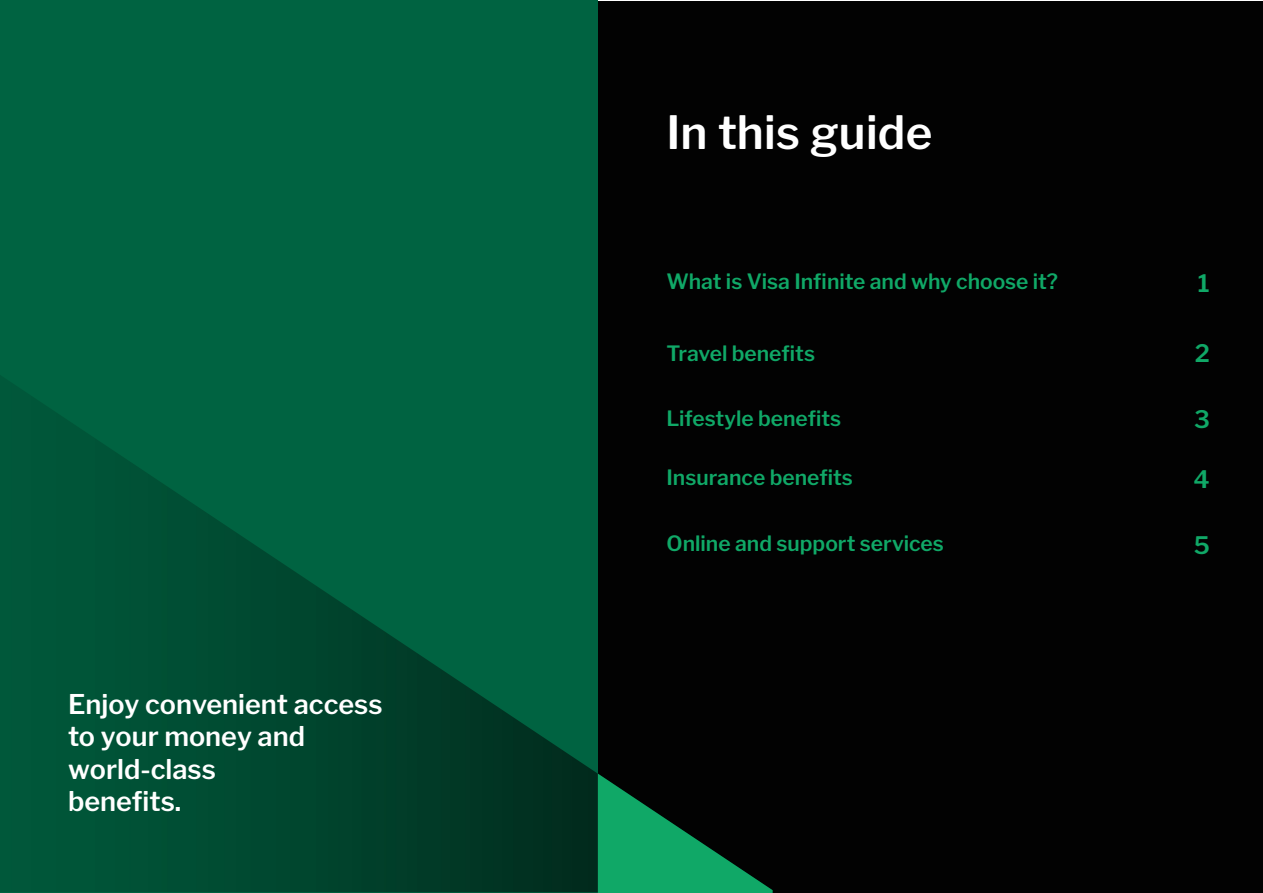
<style>
.page{position:relative;width:1263px;height:893px;background:#fff}
.page>*{position:absolute;margin:0;border:0;box-sizing:border-box;transform-origin:0 0}
.t1{font:600 45.6px "Libre Franklin";letter-spacing:.005em;color:#fff}
.t2{font:600 27px/32.4px "Libre Franklin";color:#fff}
.t3{font:600 24px "Libre Franklin";color:#10a867}
.t4{font:600 21px "Libre Franklin";color:#10a867}
</style>
<div class="page">
<div style="left:1px;top:1px;width:1262px;height:891px;background:#020202"></div>
<div style="left:0;top:0;width:598px;height:893px;background:#006341"></div>
<img style="left:0;top:376px;width:599px;height:516px">
<svg style="left:598px;top:774px;width:175px;height:119px"></svg>
<p class="t2" style="left:68px;top:688px;width:316px">Enjoy convenient access to your money and world-class<br>benefits.</p>
<h1 class="t1" style="left:666px;top:105px;width:268px">In this guide</h1>
<p class="t4" style="left:666px;top:269px;width:393px">What is Visa Infinite and why choose it?</p>
<p class="t3" style="left:1198px;top:269px;width:13px">1</p>
<p class="t4" style="left:666px;top:341px;width:150px">Travel benefits</p>
<p class="t3" style="left:1195px;top:339px;width:17px">2</p>
<p class="t4" style="left:666px;top:406px;width:176px">Lifestyle benefits</p>
<p class="t3" style="left:1194px;top:404px;width:17px">3</p>
<p class="t4" style="left:666px;top:465px;width:188px">Insurance benefits</p>
<p class="t3" style="left:1193px;top:465px;width:18px">4</p>
<p class="t4" style="left:666px;top:530px;width:279px">Online and support services</p>
<p class="t3" style="left:1194px;top:530px;width:18px">5</p>
</div>
